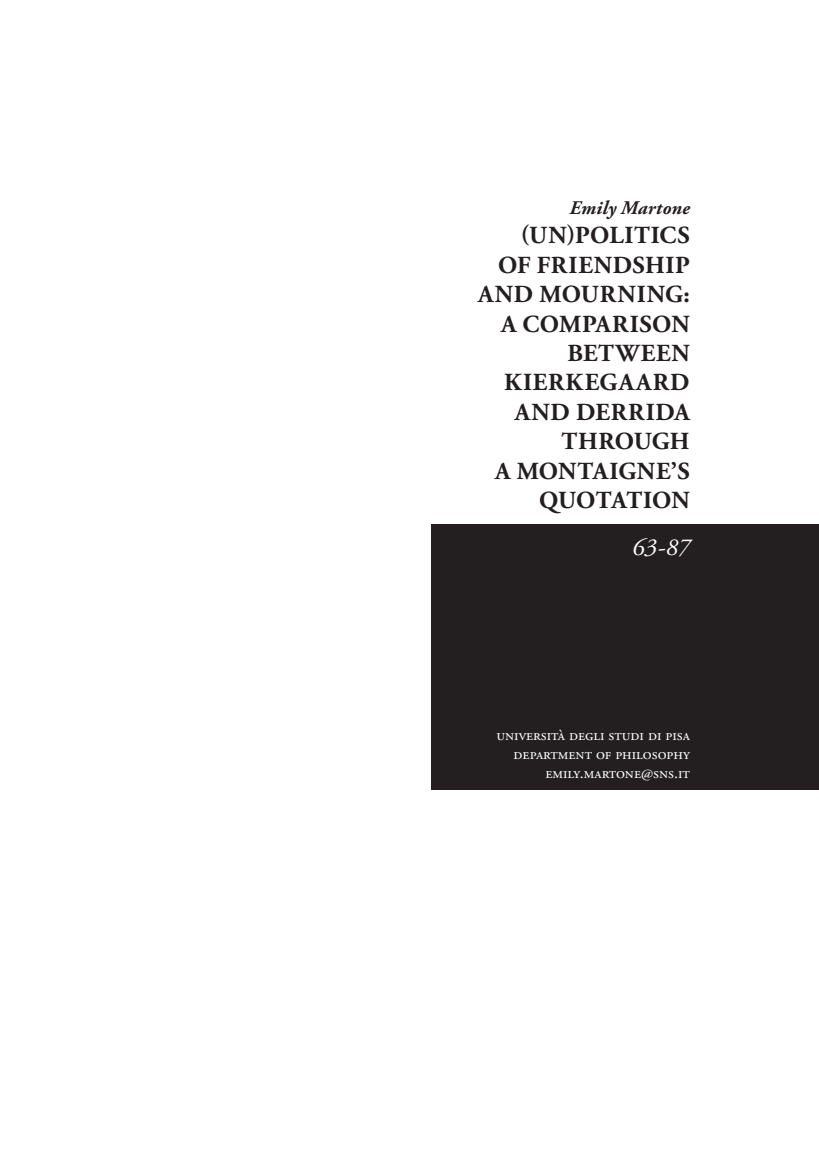
<style>
.page{position:relative;width:819px;height:1151px;background:#fff}
.page>*{position:absolute;margin:0;border:0;box-sizing:border-box;transform-origin:0 0}
.t1{font:700 24.5px/29.4px "Adobe Garamond Pro";letter-spacing:.025em;color:#231f20;text-align:right}
.t2{font:italic 24.5px "Adobe Garamond Pro";color:#fff}
.t3{font:italic 700 19.25px "Adobe Garamond Pro";letter-spacing:.01em;color:#231f20}
.t4{font:15.75px/18.9px "Adobe Garamond Pro";color:#fff;text-align:right}
</style>
<div class="page">
<div style="left:432px;top:525px;width:387px;height:265px;background:#231f20"></div>
<p class="t3" style="left:569px;top:197px;width:122px">Emily Martone</p>
<p class="t1" style="left:478px;top:221px;width:213px">(UN)POLITICS<br>OF FRIENDSHIP<br>AND MOURNING:<br>A COMPARISON<br>BETWEEN<br>KIERKEGAARD<br>AND DERRIDA<br>THROUGH<br>A MONTAIGNE’S<br>QUOTATION</p>
<p class="t2" style="left:632px;top:532px;width:59px">63-87</p>
<p class="t4" style="left:496px;top:726px;width:195px">università degli studi di pisa department of philosophy emily.martone@sns.it</p>
</div>
